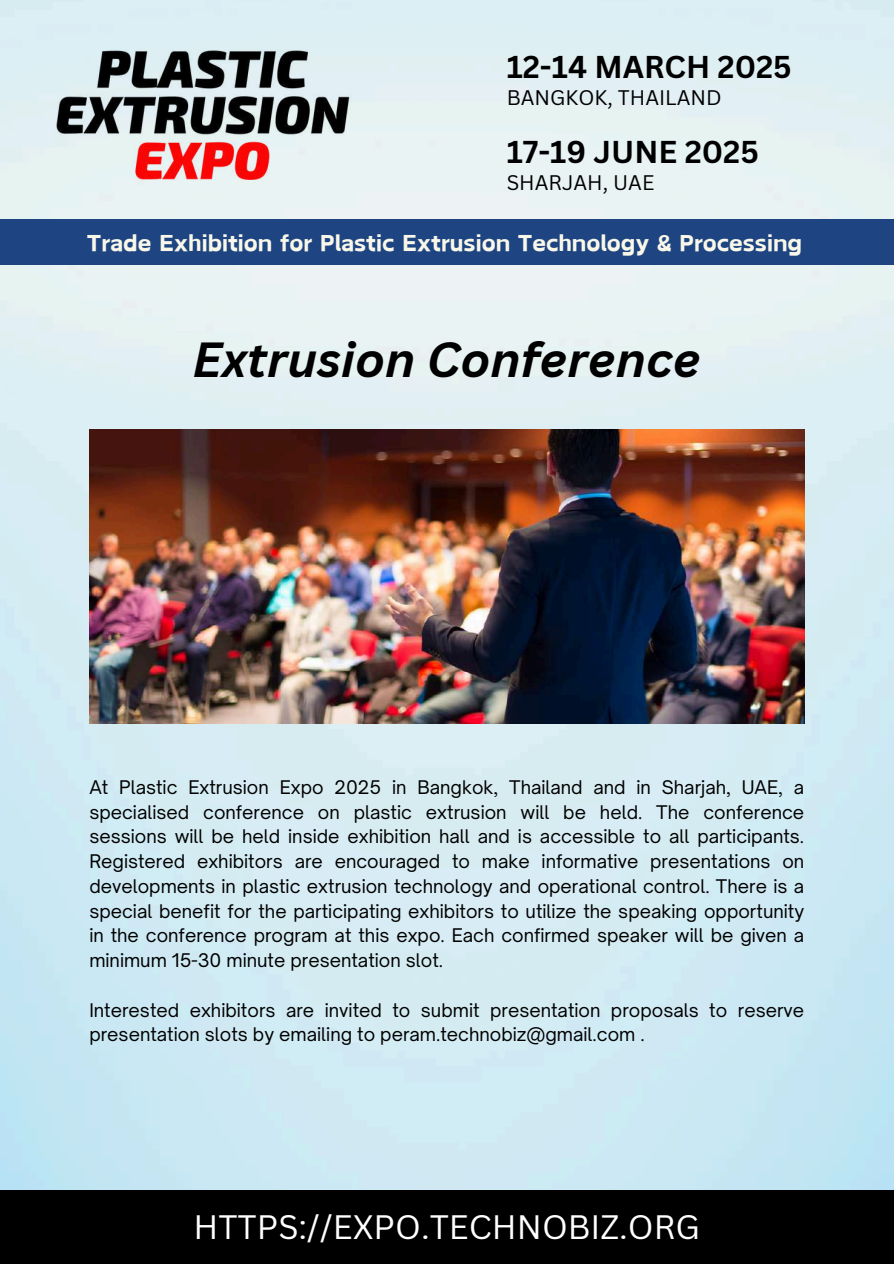
<style>
.page{position:relative;width:894px;height:1264px;background:#fff}
.page>*{position:absolute;margin:0;border:0;box-sizing:border-box;transform-origin:0 0}
.t1{font:italic 700 48px "Canva Sans";color:#000}
.t2{font:33px "Canva Sans";color:#fff}
.t3{font:700 30.75px "Canva Sans";color:#000}
.t4{font:700 21.9px "Canva Acid";color:#f8f7e9}
.t5{font:20.55px "Canva Sans";color:#000}
.t6{font:18px/24.8px "Open Sauce One";color:#000;text-align:justify}
</style>
<div class="page">
<img style="left:0;top:0;width:893px;height:1190px">
<img style="left:47px;top:36px;width:310px;height:159px">
<div style="left:0;top:1190px;width:893px;height:73px;background:#000"></div>
<div style="left:0;top:219px;width:893px;height:46px;background:#1e4582"></div>
<img style="left:89px;top:429px;width:715px;height:294px">
<h3 class="t3" style="left:506px;top:45px;width:286px">12-14 MARCH 2025</h3>
<p class="t5" style="left:506px;top:83px;width:217px">BANGKOK, THAILAND</p>
<h3 class="t3" style="left:506px;top:130px;width:253px">17-19 JUNE 2025</h3>
<p class="t5" style="left:506px;top:168px;width:149px">SHARJAH, UAE</p>
<p class="t4" style="left:87px;top:231px;width:716px">Trade Exhibition for Plastic Extrusion Technology &amp; Processing</p>
<h1 class="t1" style="left:192px;top:326px;width:509px">Extrusion Conference</h1>
<p class="t6" style="left:89px;top:774px;width:716px">At Plastic Extrusion Expo 2025 in Bangkok, Thailand and in Sharjah, UAE, a specialised conference on plastic extrusion will be held. The conference sessions will be held inside exhibition hall and is accessible to all participants.<br>Registered exhibitors are encouraged to make informative presentations on developments in plastic extrusion technology and operational control. There is a special benefit for the participating exhibitors to utilize the speaking opportunity in the conference program at this expo. Each confirmed speaker will be given a minimum 15-30 minute presentation slot.</p>
<p class="t6" style="left:89px;top:997px;width:716px">Interested exhibitors are invited to submit presentation proposals to reserve presentation slots by emailing to peram.technobiz@gmail.com .</p>
<h2 class="t2" style="left:193px;top:1203px;width:508px">HTTPS://EXPO.TECHNOBIZ.ORG</h2>
</div>
